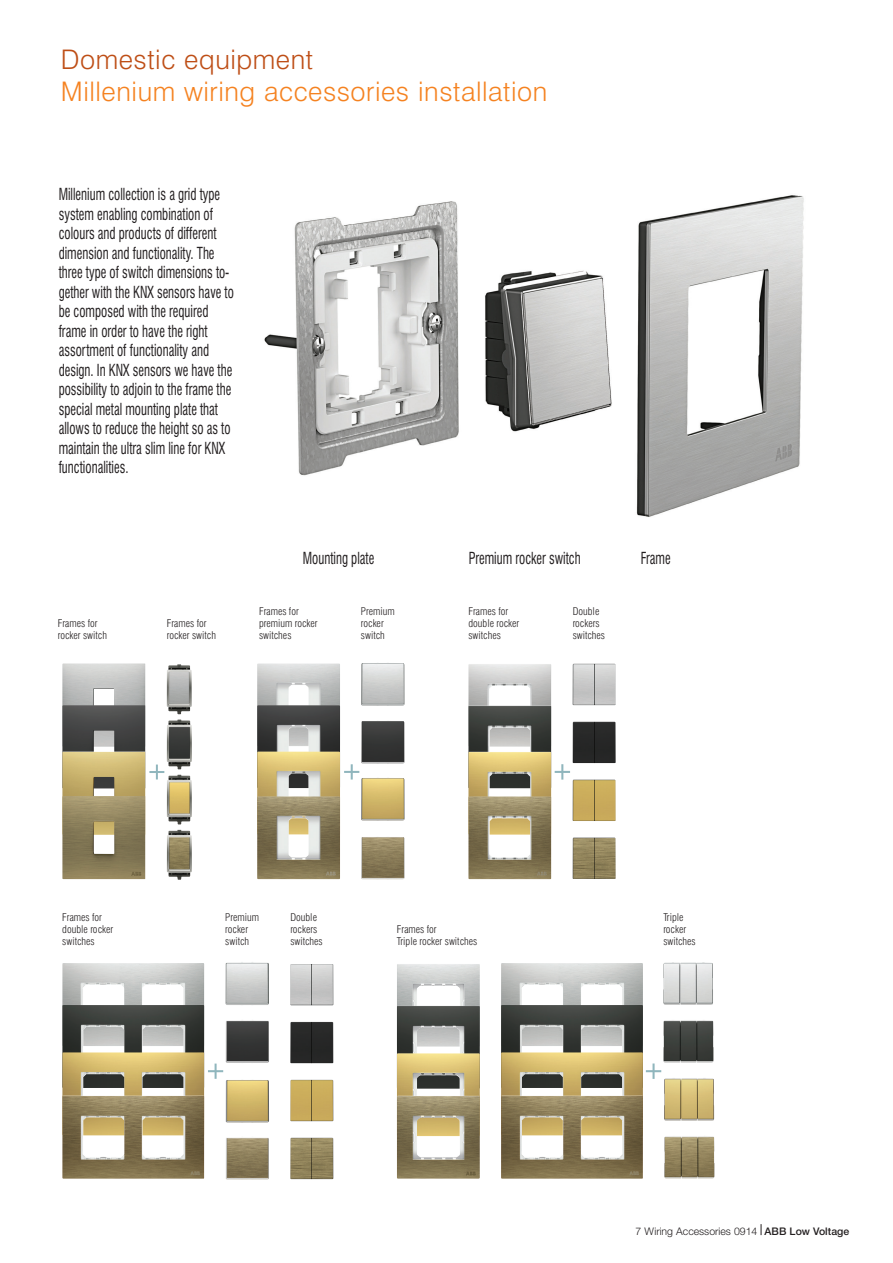
<style>
.page{position:relative;width:893px;height:1263px;background:#fff}
.page>*{position:absolute;margin:0;border:0;box-sizing:border-box;transform-origin:0 0}
.t1{font:300 27px "Swiss 721 BT";letter-spacing:.02em;color:#f58220}
.t2{font:300 27px "Swiss 721 BT";letter-spacing:.02em;color:#be4e16}
.t3{font:condensed 16.2px/19.5px "Swiss 721 BT";color:#231f20;scale:.79 1}
.t4{font:300 condensed 10.5px/12px "Swiss 721 BT";color:#231f20}
.t5{font:300 10.5px "Helvetica Neue";color:#231f20}
.s1{font-weight:500}
</style>
<div class="page">
<img style="left:264px;top:195px;width:540px;height:322px">
<img style="left:225px;top:962px;width:44px;height:43px">
<img style="left:226px;top:1020px;width:43px;height:43px">
<img style="left:226px;top:1080px;width:43px;height:43px">
<img style="left:226px;top:1137px;width:43px;height:43px">
<svg style="left:208px;top:1064px;width:15px;height:15px"></svg>
<img style="left:62px;top:963px;width:142px;height:42px">
<img style="left:62px;top:1005px;width:142px;height:47px">
<img style="left:62px;top:1052px;width:142px;height:44px">
<img style="left:62px;top:1096px;width:142px;height:83px">
<img style="left:501px;top:963px;width:142px;height:42px">
<img style="left:501px;top:1005px;width:142px;height:47px">
<img style="left:501px;top:1052px;width:142px;height:44px">
<img style="left:501px;top:1096px;width:142px;height:83px">
<svg style="left:646px;top:1064px;width:15px;height:15px"></svg>
<img style="left:397px;top:964px;width:83px;height:42px">
<img style="left:397px;top:1006px;width:83px;height:47px">
<img style="left:397px;top:1053px;width:83px;height:43px">
<img style="left:397px;top:1096px;width:83px;height:83px">
<img style="left:663px;top:962px;width:50px;height:43px">
<img style="left:663px;top:1020px;width:50px;height:43px">
<img style="left:664px;top:1078px;width:50px;height:43px">
<img style="left:664px;top:1136px;width:50px;height:43px">
<img style="left:361px;top:663px;width:43px;height:43px">
<img style="left:361px;top:721px;width:43px;height:43px">
<img style="left:361px;top:778px;width:43px;height:43px">
<img style="left:361px;top:837px;width:43px;height:43px">
<img style="left:257px;top:663px;width:83px;height:42px">
<img style="left:257px;top:705px;width:83px;height:47px">
<img style="left:257px;top:752px;width:83px;height:44px">
<img style="left:257px;top:796px;width:83px;height:83px">
<svg style="left:344px;top:764px;width:15px;height:16px"></svg>
<img style="left:62px;top:663px;width:83px;height:42px">
<img style="left:62px;top:705px;width:83px;height:47px">
<img style="left:62px;top:752px;width:83px;height:44px">
<img style="left:62px;top:796px;width:83px;height:83px">
<img style="left:167px;top:664px;width:25px;height:50px">
<img style="left:167px;top:719px;width:25px;height:50px">
<img style="left:167px;top:775px;width:25px;height:50px">
<img style="left:167px;top:830px;width:25px;height:50px">
<svg style="left:149px;top:765px;width:15px;height:14px"></svg>
<img style="left:468px;top:664px;width:83px;height:42px">
<img style="left:468px;top:706px;width:83px;height:46px">
<img style="left:468px;top:752px;width:83px;height:44px">
<img style="left:468px;top:796px;width:83px;height:83px">
<svg style="left:555px;top:764px;width:15px;height:16px"></svg>
<img style="left:573px;top:664px;width:43px;height:41px">
<img style="left:573px;top:722px;width:43px;height:41px">
<img style="left:573px;top:780px;width:43px;height:41px">
<img style="left:573px;top:838px;width:43px;height:41px">
<img style="left:290px;top:964px;width:43px;height:41px">
<img style="left:290px;top:1022px;width:43px;height:41px">
<img style="left:290px;top:1080px;width:43px;height:41px">
<img style="left:290px;top:1138px;width:43px;height:41px">
<h1 class="t2" style="left:61px;top:44px;width:254px">Domestic equipment</h1>
<h1 class="t1" style="left:61px;top:76px;width:488px">Millenium wiring accessories installation</h1>
<p class="t3" style="left:59px;top:186px;width:223px">Millenium collection is a grid type system enabling combination of colours and products of different dimension and functionality. The three type of switch dimensions to&shy;gether with the KNX sensors have to be composed with the required frame in order to have the right assortment of functionality and design. In KNX sensors we have the possibility to adjoin to the frame the special metal mounting plate that allows to reduce the height so as to maintain the ultra slim line for KNX functionalities.</p>
<p class="t3" style="left:303px;top:549px;width:92px">Mounting plate</p>
<p class="t3" style="left:469px;top:549px;width:143px">Premium rocker switch</p>
<p class="t3" style="left:641px;top:549px;width:39px">Frame</p>
<p class="t4" style="left:58px;top:617px;width:51px">Frames for rocker switch</p>
<p class="t4" style="left:259px;top:605px;width:60px">Frames for premium rocker switches</p>
<p class="t4" style="left:167px;top:617px;width:51px">Frames for rocker switch</p>
<p class="t4" style="left:361px;top:605px;width:35px">Premium rocker switch</p>
<p class="t4" style="left:468px;top:605px;width:52px">Frames for double rocker switches</p>
<p class="t4" style="left:573px;top:605px;width:34px">Double rockers switches</p>
<p class="t4" style="left:62px;top:912px;width:52px">Frames for double rocker switches</p>
<p class="t4" style="left:225px;top:912px;width:35px">Premium rocker switch</p>
<p class="t4" style="left:290px;top:912px;width:34px">Double rockers switches</p>
<p class="t4" style="left:397px;top:924px;width:82px">Frames for<br>Triple rocker switches</p>
<p class="t4" style="left:663px;top:912px;width:34px">Triple rocker switches</p>
<p class="t5" style="left:635px;top:1228px;width:215px">7 Wiring Accessories 0914 <span class="s1">ABB Low Voltage</span></p>
</div>
